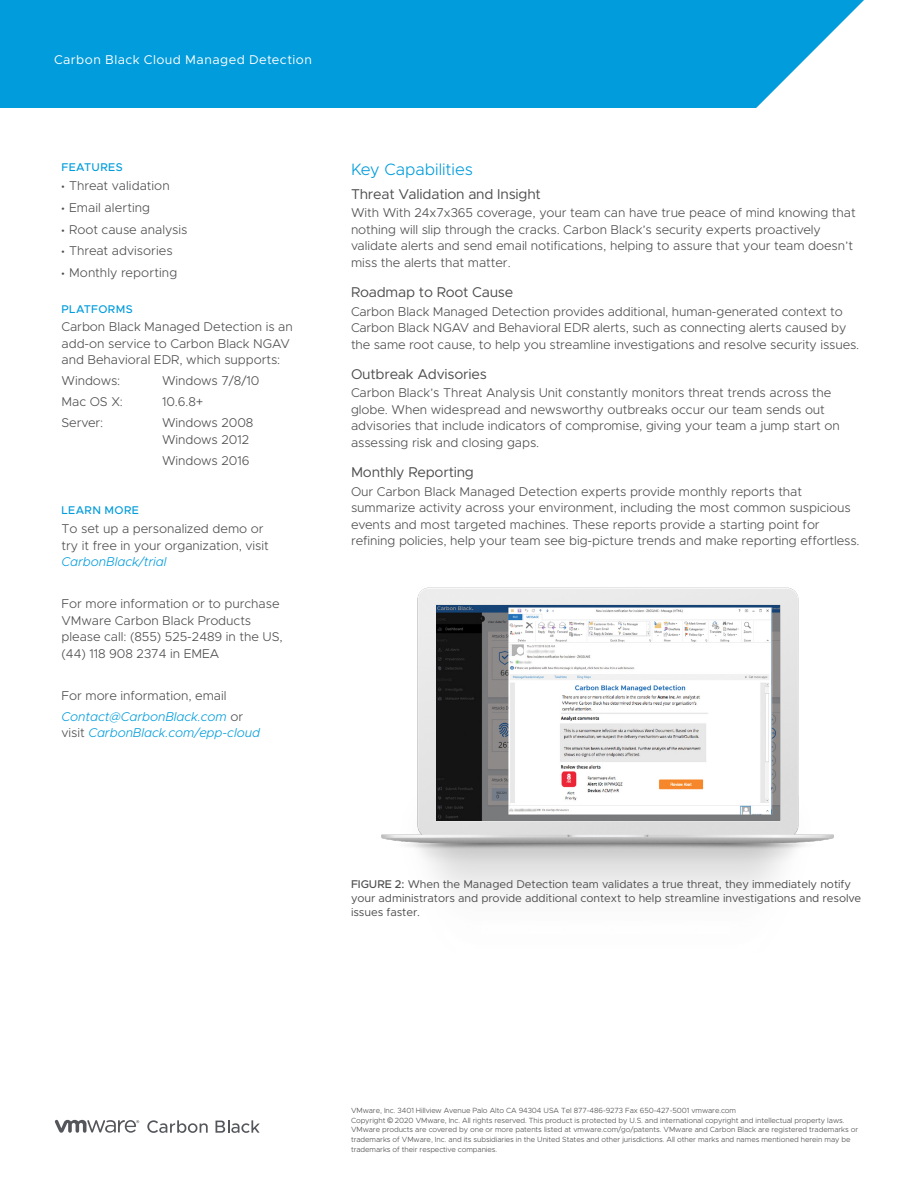
<style>
.page{position:relative;width:918px;height:1188px;background:#fff}
.page>*{position:absolute;margin:0;border:0;box-sizing:border-box;transform-origin:0 0}
.t1{font:300 16.5px "Metropolis";color:#009cdc}
.t2{font:14.25px "Metropolis";letter-spacing:-.015em;color:#4d4d4f}
.t3{font:300 12.75px/16.5px "Metropolis";letter-spacing:-.005em;color:#4d4d4f}
.t4{font:italic 300 12.75px "Metropolis";letter-spacing:-.005em;color:#009cdc}
.t5{font:12.75px "Metropolis";letter-spacing:.035em;color:#fff}
.t6{font:11.25px/14.2px "Metropolis";letter-spacing:-.005em;color:#4d4d4f}
.t7{font:500 11.25px "Metropolis";letter-spacing:.035em;color:#009cdc}
.t8{font:300 7.5px/9.8px "Metropolis";letter-spacing:-.01em;color:#4d4d4f}
.s1{font-family:"Myriad Pro"}
.s2{font-style:italic;color:#009cdc}
.s3{font-style:normal;color:#4d4d4f}
.s4{font-weight:500}
.s5{font-family:"Arial";font-weight:400}
</style>
<div class="page">
<svg style="left:147px;top:1120px;width:61px;height:13px"></svg>
<svg style="left:216px;top:1120px;width:44px;height:13px"></svg>
<svg style="left:55px;top:1120px;width:84px;height:13px"></svg>
<div style="left:0;top:0;width:864px;height:108px;background:#009cdc"></div>
<img style="left:381px;top:587px;width:453px;height:308px">
<img style="left:436px;top:605px;width:344px;height:215px">
<p class="t5" style="left:54px;top:52px;width:259px">Carbon Black Cloud Managed Detection</p>
<p class="t7" style="left:62px;top:160px;width:63px">FEATURES</p>
<p class="t3" style="left:62px;top:177px;width:110px"><span class="s1">•</span> Threat validation</p>
<p class="t3" style="left:62px;top:199px;width:90px"><span class="s1">•</span> Email alerting</p>
<p class="t3" style="left:62px;top:221px;width:128px"><span class="s1">•</span> Root cause analysis</p>
<p class="t3" style="left:62px;top:243px;width:113px"><span class="s1">•</span> Threat advisories</p>
<p class="t3" style="left:62px;top:265px;width:117px"><span class="s1">•</span> Monthly reporting</p>
<p class="t7" style="left:62px;top:302px;width:73px">PLATFORMS</p>
<p class="t3" style="left:62px;top:319px;width:233px">Carbon Black Managed Detection is an add-on service to Carbon Black NGAV and Behavioral EDR, which supports:</p>
<p class="t3" style="left:62px;top:373px;width:60px">Windows:</p>
<p class="t3" style="left:162px;top:373px;width:99px">Windows 7/8/10</p>
<p class="t3" style="left:62px;top:394px;width:63px">Mac OS X:</p>
<p class="t3" style="left:162px;top:394px;width:43px">10.6.8+</p>
<p class="t3" style="left:62px;top:415px;width:43px">Server:</p>
<p class="t3" style="left:162px;top:415px;width:93px">Windows 2008<br>Windows 2012</p>
<p class="t3" style="left:162px;top:452px;width:89px">Windows 2016</p>
<p class="t7" style="left:62px;top:504px;width:79px">LEARN MORE</p>
<p class="t3" style="left:62px;top:521px;width:209px">To set up a personalized demo or try it free in your organization, visit</p>
<p class="t4" style="left:62px;top:554px;width:107px">CarbonBlack/trial</p>
<p class="t3" style="left:62px;top:596px;width:223px">For more information or to purchase<br>VMware Carbon Black Products please call: (855) 525-2489 in the US, (44) 118 908 2374 in EMEA</p>
<p class="t3" style="left:62px;top:685px;width:183px;line-height:21px">For more information, email<br><span class="s2">Contact@CarbonBlack.com</span> or</p>
<p class="t4" style="left:62px;top:725px;width:200px"><span class="s3">visit</span> CarbonBlack.com/epp-cloud</p>
<p class="t1" style="left:351px;top:159px;width:123px">Key Capabilities</p>
<p class="t2" style="left:351px;top:185px;width:191px">Threat Validation and Insight</p>
<p class="t3" style="left:351px;top:205px;width:506px">With With 24x7x365 coverage, your team can have true peace of mind knowing that nothing will slip through the cracks. Carbon Black’s security experts proactively validate alerts and send email notifications, helping to assure that your team doesn’t miss the alerts that matter.</p>
<p class="t2" style="left:351px;top:283px;width:164px">Roadmap to Root Cause</p>
<p class="t3" style="left:351px;top:303px;width:510px">Carbon Black Managed Detection provides additional, human-generated context to<br>Carbon Black NGAV and Behavioral EDR alerts, such as connecting alerts caused by the same root cause, to help you streamline investigations and resolve security issues.</p>
<p class="t2" style="left:351px;top:365px;width:137px">Outbreak Advisories</p>
<p class="t3" style="left:351px;top:385px;width:490px">Carbon Black’s Threat Analysis Unit constantly monitors threat trends across the globe. When widespread and newsworthy outbreaks occur our team sends out advisories that include indicators of compromise, giving your team a jump start on assessing risk and closing gaps.</p>
<p class="t2" style="left:351px;top:463px;width:125px">Monthly Reporting</p>
<p class="t3" style="left:351px;top:483px;width:510px">Our Carbon Black Managed Detection experts provide monthly reports that summarize activity across your environment, including the most common suspicious events and most targeted machines. These reports provide a starting point for refining policies, help your team see big-picture trends and make reporting effortless.</p>
<p class="t6" style="left:351px;top:877px;width:512px"><span class="s4">FIGURE 2:</span> When the Managed Detection team validates a true threat, they immediately notify your administrators and provide additional context to help streamline investigations and resolve issues faster.</p>
<p class="t8" style="left:351px;top:1105px;width:509px">VMware, Inc. 3401 Hillview Avenue Palo Alto CA 94304 USA Tel 877-486-9273 Fax 650-427-5001 vmware.com<br>Copyright <span class="s5">©</span> 2020 VMware, Inc. All rights reserved. This product is protected by U.S. and international copyright and intellectual property laws.<br>VMware products are covered by one or more patents listed at vmware.com/go/patents. VMware and Carbon Black are registered trademarks or trademarks of VMware, Inc. and its subsidiaries in the United States and other jurisdictions. All other marks and names mentioned herein may be trademarks of their respective companies.</p>
</div>
